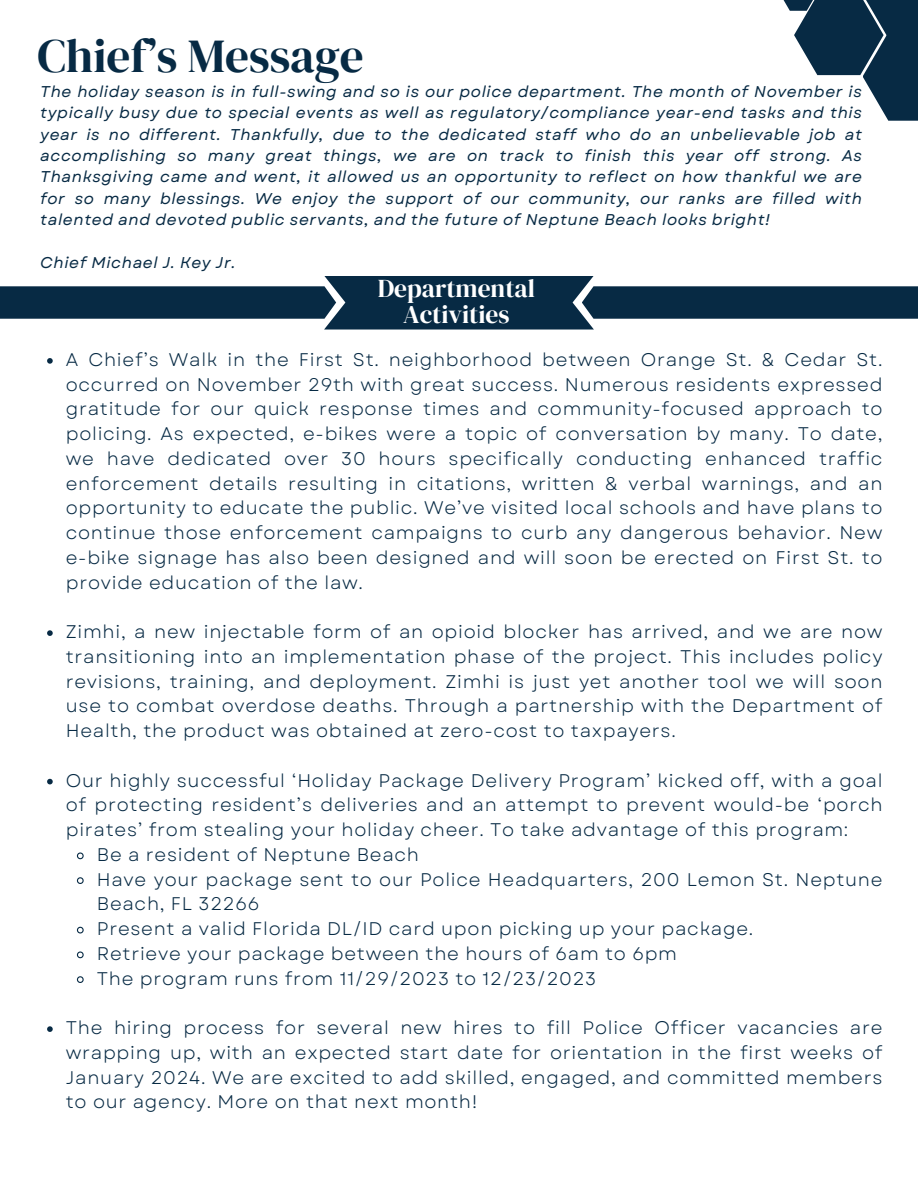
<style>
.page{position:relative;width:918px;height:1188px;background:#fff}
.page>*{position:absolute;margin:0;border:0;box-sizing:border-box;transform-origin:0 0}
.t1{font:47.25px "DM Serif Display";color:#072a44}
.t2{font:25.5px/25.8px "DM Serif Display";color:#fff;text-align:center}
.t3{font:18.3px/24.8px "Garet";letter-spacing:.04em;color:#072a44;text-align:justify}
.t4{font:italic 15.6px/21.3px "Garet";letter-spacing:.04em;color:#072a44;text-align:justify}
</style>
<div class="page">
<svg style="left:47px;top:358px;width:6px;height:6px"></svg>
<svg style="left:47px;top:630px;width:6px;height:6px"></svg>
<svg style="left:47px;top:779px;width:6px;height:5px"></svg>
<svg style="left:76px;top:852px;width:8px;height:8px"></svg>
<svg style="left:76px;top:877px;width:8px;height:7px"></svg>
<svg style="left:76px;top:926px;width:8px;height:8px"></svg>
<svg style="left:76px;top:951px;width:8px;height:8px"></svg>
<svg style="left:76px;top:976px;width:8px;height:7px"></svg>
<svg style="left:47px;top:1026px;width:6px;height:6px"></svg>
<div style="left:845px;top:0;width:73px;height:70px;background:#072a44"></div>
<svg style="left:794px;top:0;width:90px;height:75px"></svg>
<svg style="left:783px;top:0;width:33px;height:11px"></svg>
<div style="left:863px;top:32px;width:55px;height:89px;background:#072a44"></div>
<div style="left:324px;top:276px;width:270px;height:54px;background:#072a44"></div>
<div style="left:0;top:286px;width:336px;height:33px;background:#072a44"></div>
<div style="left:582px;top:286px;width:336px;height:33px;background:#072a44"></div>
<p class="t1" style="left:37px;top:23px;width:328px">Chief’s Message</p>
<p class="t4" style="left:40px;top:81px;width:823px">The holiday season is in full-swing and so is our police department. The month of November is typically busy due to special events as well as regulatory/compliance year-end tasks and this year is no different. Thankfully, due to the dedicated staff who do an unbelievable job at accomplishing so many great things, we are on track to finish this year off strong. As Thanksgiving came and went, it allowed us an opportunity to reflect on how thankful we are for so many blessings. We enjoy the support of our community, our ranks are filled with talented and devoted public servants, and the future of Neptune Beach looks bright!</p>
<p class="t4" style="left:40px;top:252px;width:197px">Chief Michael J. Key Jr.</p>
<p class="t2" style="left:378px;top:275px;width:159px">Departmental<br>Activities</p>
<p class="t3" style="left:66px;top:347px;width:818px">A Chief’s Walk in the First St. neighborhood between Orange St. &amp; Cedar St. occurred on November 29th with great success. Numerous residents expressed gratitude for our quick response times and community-focused approach to policing. As expected, e-bikes were a topic of conversation by many. To date, we have dedicated over 30 hours specifically conducting enhanced traffic enforcement details resulting in citations, written &amp; verbal warnings, and an opportunity to educate the public. We’ve visited local schools and have plans to continue those enforcement campaigns to curb any dangerous behavior. New e-bike signage has also been designed and will soon be erected on First St. to provide education of the law.</p>
<p class="t3" style="left:66px;top:619px;width:818px">Zimhi, a new injectable form of an opioid blocker has arrived, and we are now transitioning into an implementation phase of the project. This includes policy revisions, training, and deployment. Zimhi is just yet another tool we will soon use to combat overdose deaths. Through a partnership with the Department of Health, the product was obtained at zero-cost to taxpayers.</p>
<p class="t3" style="left:66px;top:768px;width:818px">Our highly successful ‘Holiday Package Delivery Program’ kicked off, with a goal of protecting resident’s deliveries and an attempt to prevent would-be ‘porch pirates’ from stealing your holiday cheer. To take advantage of this program:</p>
<p class="t3" style="left:97px;top:842px;width:324px">Be a resident of Neptune Beach</p>
<p class="t3" style="left:97px;top:867px;width:787px">Have your package sent to our Police Headquarters, 200 Lemon St. Neptune<br>Beach, FL 32266</p>
<p class="t3" style="left:97px;top:916px;width:658px">Present a valid Florida DL/ID card upon picking up your package.</p>
<p class="t3" style="left:97px;top:941px;width:582px">Retrieve your package between the hours of 6am to 6pm</p>
<p class="t3" style="left:97px;top:966px;width:501px">The program runs from 11/29/2023 to 12/23/2023</p>
<p class="t3" style="left:66px;top:1015px;width:818px">The hiring process for several new hires to fill Police Officer vacancies are wrapping up, with an expected start date for orientation in the first weeks of January 2024. We are excited to add skilled, engaged, and committed members to our agency. More on that next month!</p>
</div>
